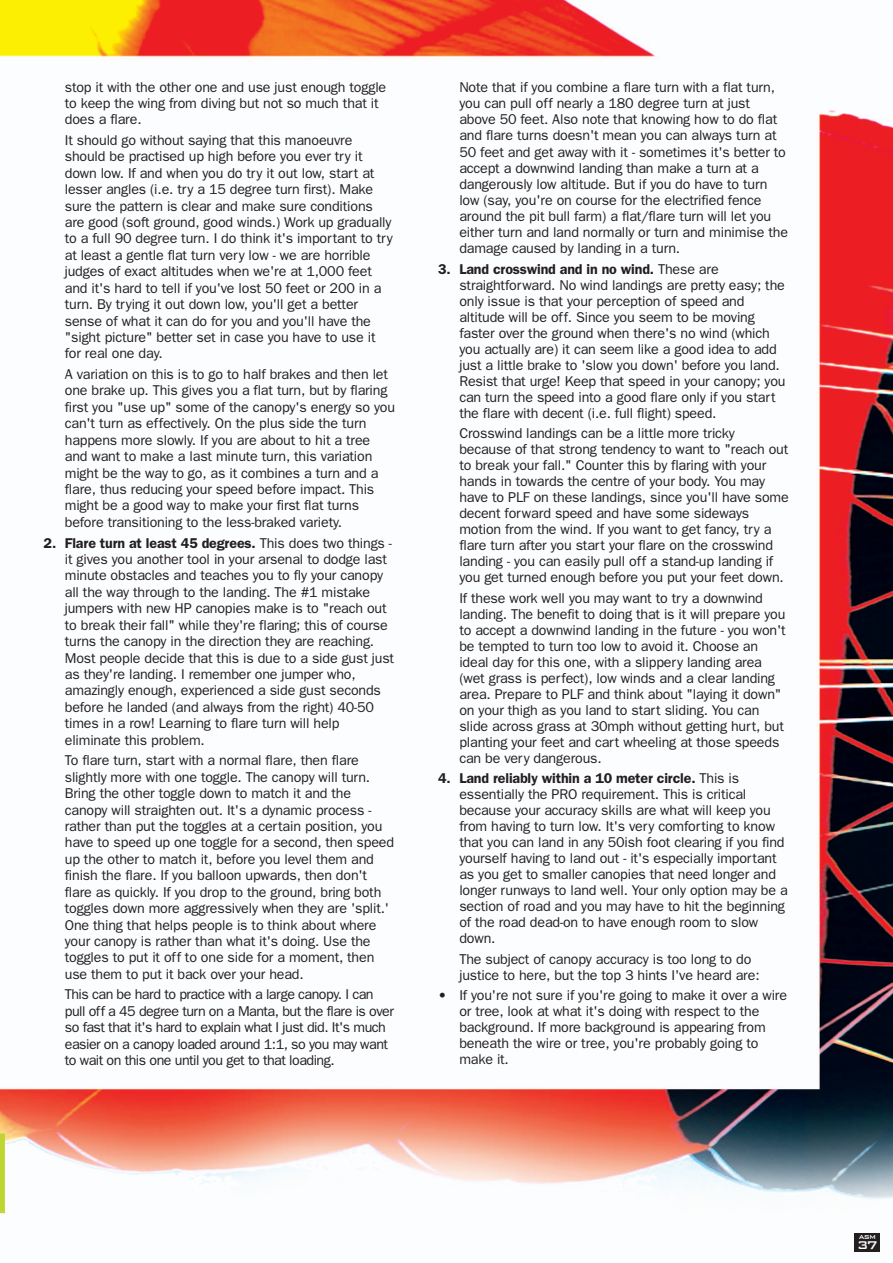
<style>
.page{position:relative;width:893px;height:1263px;background:#fff}
.page>*{position:absolute;margin:0;border:0;box-sizing:border-box;transform-origin:0 0}
.t1{font:500 15px "Bank Gothic BT";color:#fff}
.t2{font:14.25px/16.4px "Franklin Gothic";letter-spacing:-.01em;color:#231f20}
.t3{font:14.25px/16.4px "Franklin Gothic";letter-spacing:-.035em;color:#231f20}
.t4{font:500 7.5px "Bank Gothic BT";color:#fff}
.s1{font-weight:600}
</style>
<div class="page">
<img style="left:0;top:0;width:892px;height:1214px">
<div style="left:854px;top:1233px;width:26px;height:19px;background:#231f20"></div>
<p class="t2" style="left:65px;top:80px;width:323px">stop it with the other one and use just enough toggle to keep the wing from diving but not so much that it does a flare.</p>
<p class="t2" style="left:65px;top:133px;width:329px">It should go without saying that this manoeuvre should be practised up high before you ever try it down low. If and when you do try it out low, start at lesser angles (i.e. try a 15 degree turn first). Make sure the pattern is clear and make sure conditions are good (soft ground, good winds.) Work up gradually to a full 90 degree turn. I do think it's important to try at least a gentle flat turn very low - we are horrible judges of exact altitudes when we're at 1,000 feet and it's hard to tell if you've lost 50 feet or 200 in a turn. By trying it out down low, you'll get a better sense of what it can do for you and you'll have the "sight picture" better set in case you have to use it for real one day.</p>
<p class="t2" style="left:65px;top:367px;width:332px">A variation on this is to go to half brakes and then let one brake up. This gives you a flat turn, but by flaring first you "use up" some of the canopy's energy so you can't turn as effectively. On the plus side the turn happens more slowly. If you are about to hit a tree and want to make a last minute turn, this variation might be the way to go, as it combines a turn and a flare, thus reducing your speed before impact. This might be a good way to make your first flat turns before transitioning to the less-braked variety.</p>
<p class="t2" style="left:65px;top:536px;width:331px;text-indent:-21px"><span class="s1">2. Flare turn at least 45 degrees.</span> This does two things - it gives you another tool in your arsenal to dodge last minute obstacles and teaches you to fly your canopy all the way through to the landing. The #1 mistake jumpers with new HP canopies make is to "reach out to break their fall" while they're flaring; this of course turns the canopy in the direction they are reaching.<br>Most people decide that this is due to a side gust just as they're landing. I remember one jumper who, amazingly enough, experienced a side gust seconds before he landed (and always from the right) 40-50 times in a row! Learning to flare turn will help eliminate this problem.</p>
<p class="t2" style="left:65px;top:753px;width:331px">To flare turn, start with a normal flare, then flare slightly more with one toggle. The canopy will turn.<br>Bring the other toggle down to match it and the canopy will straighten out. It's a dynamic process - rather than put the toggles at a certain position, you have to speed up one toggle for a second, then speed up the other to match it, before you level them and finish the flare. If you balloon upwards, then don't flare as quickly. If you drop to the ground, bring both toggles down more aggressively when they are 'split.' One thing that helps people is to think about where your canopy is rather than what it's doing. Use the toggles to put it off to one side for a moment, then use them to put it back over your head.</p>
<p class="t3" style="left:65px;top:988px;width:330px">This can be hard to practice with a large canopy. I can pull off a 45 degree turn on a Manta, but the flare is over so fast that it's hard to explain what I just did. It's much easier on a canopy loaded around 1:1, so you may want to wait on this one until you get to that loading.</p>
<p class="t2" style="left:459px;top:80px;width:330px">Note that if you combine a flare turn with a flat turn, you can pull off nearly a 180 degree turn at just above 50 feet. Also note that knowing how to do flat and flare turns doesn't mean you can always turn at 50 feet and get away with it - sometimes it's better to accept a downwind landing than make a turn at a dangerously low altitude. But if you do have to turn low (say, you're on course for the electrified fence around the pit bull farm) a flat/flare turn will let you either turn and land normally or turn and minimise the damage caused by landing in a turn.</p>
<p class="t2" style="left:459px;top:262px;width:328px;text-indent:-21px"><span class="s1">3. Land crosswind and in no wind.</span> These are straightforward. No wind landings are pretty easy; the only issue is that your perception of speed and altitude will be off. Since you seem to be moving faster over the ground when there's no wind (which you actually are) it can seem like a good idea to add just a little brake to 'slow you down' before you land.<br>Resist that urge! Keep that speed in your canopy; you can turn the speed into a good flare only if you start the flare with decent (i.e. full flight) speed.</p>
<p class="t2" style="left:459px;top:426px;width:331px">Crosswind landings can be a little more tricky because of that strong tendency to want to "reach out to break your fall." Counter this by flaring with your hands in towards the centre of your body. You may have to PLF on these landings, since you'll have some decent forward speed and have some sideways motion from the wind. If you want to get fancy, try a flare turn after you start your flare on the crosswind landing - you can easily pull off a stand-up landing if you get turned enough before you put your feet down.</p>
<p class="t2" style="left:459px;top:591px;width:328px">If these work well you may want to try a downwind landing. The benefit to doing that is it will prepare you to accept a downwind landing in the future - you won't be tempted to turn too low to avoid it. Choose an ideal day for this one, with a slippery landing area (wet grass is perfect), low winds and a clear landing area. Prepare to PLF and think about "laying it down" on your thigh as you land to start sliding. You can slide across grass at 30mph without getting hurt, but planting your feet and cart wheeling at those speeds can be very dangerous.</p>
<p class="t2" style="left:459px;top:771px;width:330px;text-indent:-21px"><span class="s1">4. Land reliably within a 10 meter circle.</span> This is essentially the PRO requirement. This is critical because your accuracy skills are what will keep you from having to turn low. It's very comforting to know that you can land in any 50ish foot clearing if you find yourself having to land out - it's especially important as you get to smaller canopies that need longer and longer runways to land well. Your only option may be a section of road and you may have to hit the beginning of the road dead-on to have enough room to slow down.</p>
<p class="t2" style="left:459px;top:952px;width:302px">The subject of canopy accuracy is too long to do justice to here, but the top 3 hints I've heard are:</p>
<p class="t2" style="left:459px;top:988px;width:329px;text-indent:-21px">• If you're not sure if you're going to make it over a wire or tree, look at what it's doing with respect to the background. If more background is appearing from beneath the wire or tree, you're probably going to make it.</p>
<p class="t4" style="left:858px;top:1232px;width:19px">ASM</p>
<p class="t1" style="left:857px;top:1235px;width:22px">37</p>
</div>
